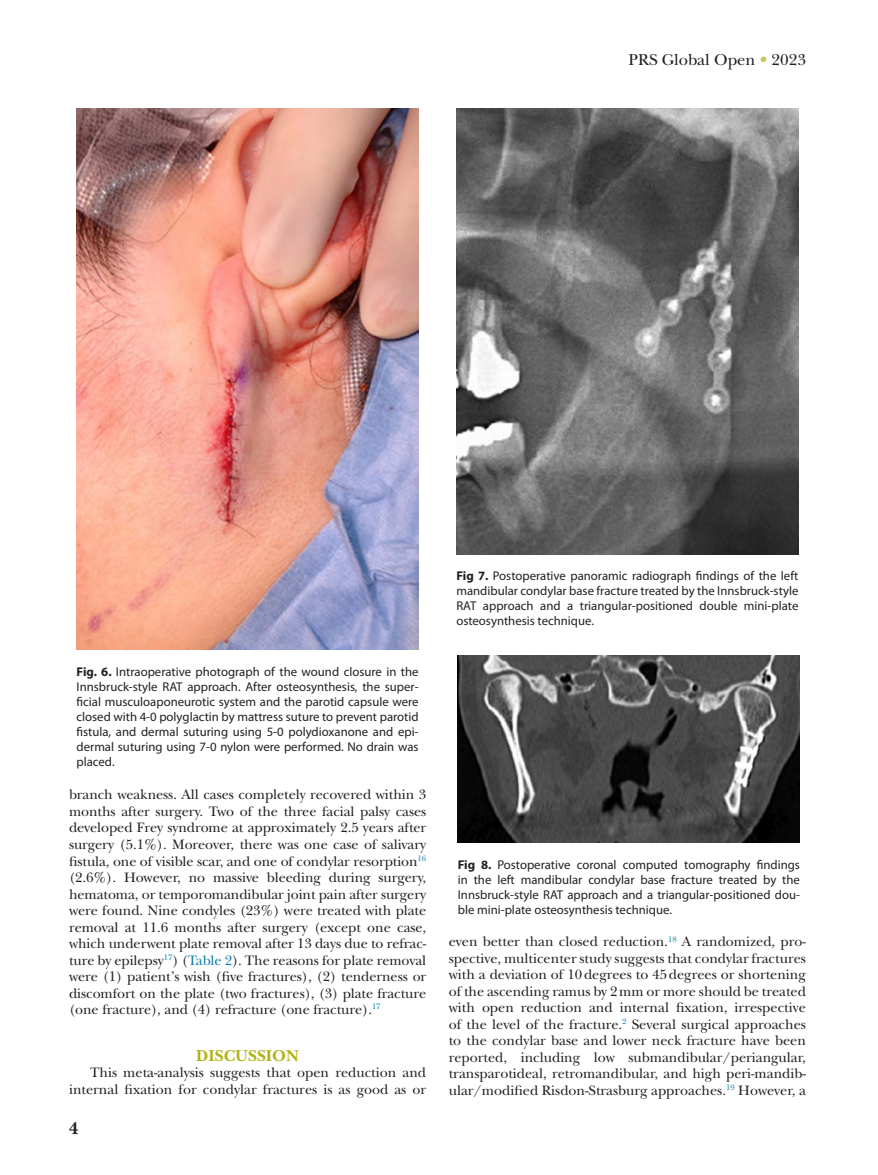
<style>
.page{position:relative;width:878px;height:1175px;background:#fff}
.page>*{position:absolute;margin:0;border:0;box-sizing:border-box;transform-origin:0 0}
.t1{font:700 18px "New Baskerville Std";color:#231f20}
.t2{font:16.5px "New Baskerville Std";color:#231f20}
.t3{font:700 16.5px "New Baskerville Std";color:#afb314}
.t4{font:14.25px/16.5px "New Baskerville Std";color:#231f20;text-align:justify}
.t5{font:12.75px/15px "Myriad Pro";color:#231f20}
.s1{color:#c5c660}
.s2{font-weight:700}
.s3{color:#0f7eac}
</style>
<div class="page">
<img style="left:77px;top:108px;width:341px;height:541px">
<img style="left:456px;top:108px;width:342px;height:446px">
<img style="left:457px;top:655px;width:342px;height:188px">
<p class="t2" style="left:628px;top:50px;width:179px">PRS Global Open <span class="s1">•</span> 2023</p>
<p class="t5" style="left:76px;top:663px;width:343px"><span class="s2">Fig. 6.</span> I ntraoperative photograph of the wound closure in the<br>I nnsbruck-style RAT</p>
<p class="t5" style="left:76px;top:678px;width:343px;text-align:justify;text-indent:111px">approach. After osteosynthesis, the super&shy;ficial musculoaponeurotic system and the parotid capsule were closed with 4-0 polyglactin by mattress suture to prevent parotid fistula, and dermal suturing using 5-0 polydioxanone and epi&shy;dermal suturing using 7-0 nylon were performed. No drain was placed.</p>
<p class="t4" style="left:69px;top:786px;width:359px">branch weakness. All cases completely recovered within 3 months after surgery. Two of the three facial palsy cases developed Frey syndrome at approximately 2.5 years after surgery (5.1%). Moreover, there was one case of salivary fistula, one of visible scar, and one of condylar resorption<sup>16 </sup>(2.6%). However, no massive bleeding during surgery, hematoma, or temporomandibular joint pain after surgery were found. Nine condyles (23%) were treated with plate removal at 11.6 months after surgery (except one case, which underwent plate removal after 13 days due to refrac&shy;ture by epilepsy<sup>17</sup>) (<span class="s3">Table 2</span>). The reasons for plate removal were (1) patient’s wish (five fractures), (2) tenderness or discomfort on the plate (two fractures), (3) plate fracture (one fracture), and (4) refracture (one fracture).<sup>17</sup></p>
<p class="t3" style="left:196px;top:1046px;width:104px">DISCUSSION</p>
<p class="t4" style="left:69px;top:1064px;width:358px;text-align:right">This meta-analysis suggests that open reduction and internal fixation for condylar fractures is as good as or</p>
<p class="t1" style="left:69px;top:1118px;width:11px">4</p>
<p class="t5" style="left:456px;top:568px;width:343px;text-align:justify"><span class="s2">Fig 7.</span> Postoperative panoramic radiograph findings of the left mandibular condylar base fracture treated by the I nnsbruck-style RAT</p>
<p class="t5" style="left:456px;top:598px;width:343px;text-indent:27px">approach and a triangular-positioned double mini-plate osteosynthesis technique.</p>
<p class="t5" style="left:457px;top:857px;width:344px;text-align:justify"><span class="s2">Fig 8.</span> Postoperative coronal computed tomography findings in the left mandibular condylar base fracture treated by the I nnsbruck-style RAT</p>
<p class="t5" style="left:457px;top:887px;width:344px;text-indent:110px">approach and a triangular-positioned dou&shy;ble mini-plate osteosynthesis technique.</p>
<p class="t4" style="left:448px;top:933px;width:359px">even better than closed reduction.<sup>18</sup> A randomized, pro&shy;spective, multicenter study suggests that condylar fractures with a deviation of 10degrees to 45degrees or shortening of the ascending ramus by 2mm or more should be treated with open reduction and internal fixation, irrespective of the level of the fracture.<sup>2</sup> Several surgical approaches to the condylar base and lower neck fracture have been reported, including low submandibular/periangular, transparotideal, retromandibular, and high peri-mandib&shy;ular/modified Risdon-Strasburg approaches.<sup>19</sup> However, a</p>
</div>
